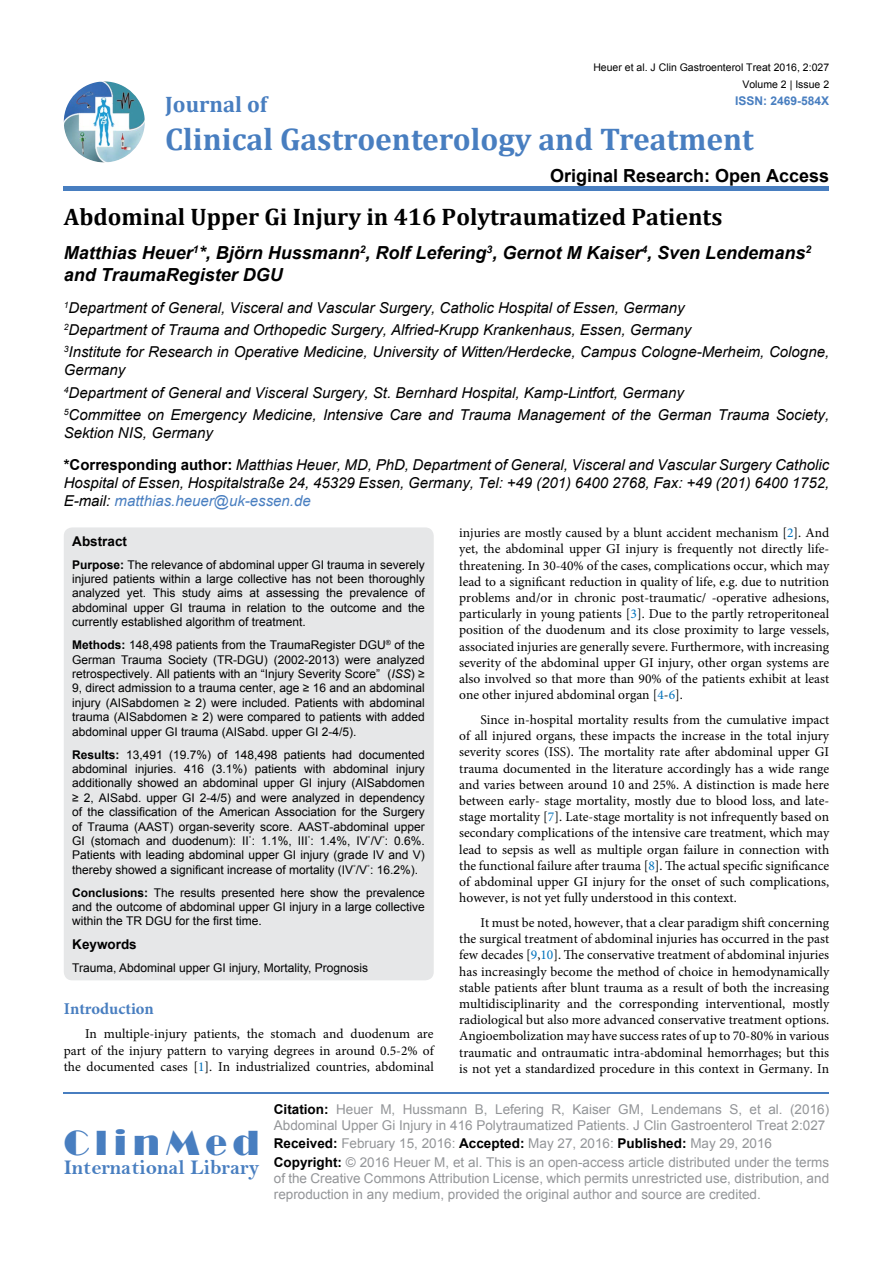
<style>
.page{position:relative;width:893px;height:1263px;background:#fff}
.page>*{position:absolute;margin:0;border:0;box-sizing:border-box;transform-origin:0 0}
.t1{font:36px "Broadway";letter-spacing:.16em;color:#487ec0}
.t2{font:700 31.5px "Cambria";color:#487ec0}
.t3{font:700 24px "Cambria";color:#000}
.t4{font:700 22.5px "Cambria";color:#487ec0}
.t5{font:21px "Bell MT Bold";color:#487ec0}
.t6{font:italic 700 18px/21.6px "Arial";color:#000}
.t7{font:700 18px "Arial";color:#000}
.t8{font:700 16.5px "Minion Pro";color:#487ec0}
.t9{font:italic 15px/22.2px "Arial";color:#000}
.t10{font:13.5px/16.2px "Minion Pro";color:#000;text-align:justify}
.t11{font:13.5px/16.2px "Arial";color:#939598}
.t12{font:700 13.5px "Arial";color:#000}
.t13{font:12px/14.4px "Arial";color:#000;text-align:justify}
.t14{font:700 12px "Arial";color:#487ec0}
.t15{font:10.5px "Arial";color:#000}
.s1{font-weight:700;font-style:normal}
.s2{color:#487ec0}
.s3{color:#0072bc}
.s4{font-weight:700}
.s5{font-style:italic}
.s6{font-weight:700;color:#000}
</style>
<div class="page">
<img style="left:64px;top:81px;width:81px;height:81px;border-radius:41px">
<div style="left:64px;top:186px;width:765px;height:5px;background:#487ec0"></div>
<hr style="left:64px;top:1092px;width:765px;height:2px;background:#487ec0">
<div style="left:64px;top:527px;width:370px;height:453px;background:#e6e7e8;border-radius:9px"></div>
<p class="t15" style="left:593px;top:61px;width:237px">Heuer et al. J Clin Gastroenterol Treat 2016, 2:027</p>
<p class="t14" style="left:735px;top:92px;width:96px">ISSN: 2469-584X</p>
<p class="t15" style="left:742px;top:77px;width:88px">Volume 2 | Issue 2</p>
<h3 class="t4" style="left:165px;top:89px;width:103px">Journal of</h3>
<h2 class="t2" style="left:165px;top:117px;width:590px">Clinical Gastroenterology and Treatment</h2>
<h3 class="t7" style="left:550px;top:163px;width:281px">Original Research: Open Access</h3>
<h3 class="t3" style="left:64px;top:200px;width:660px">Abdominal Upper Gi Injury in 416 Polytraumatized Patients</h3>
<h3 class="t6" style="left:64px;top:243px;width:749px">Matthias Heuer<sup>1</sup>*, Björn Hussmann<sup>2</sup>, Rolf Lefering<sup>3</sup>, Gernot M Kaiser<sup>4</sup>, Sven Lendemans<sup>2 </sup>and TraumaRegister DGU</h3>
<p class="t9" style="left:64px;top:297px;width:767px"><sup>1</sup>Department of General, Visceral and Vascular Surgery, Catholic Hospital of Essen, Germany<br><sup>2</sup>Department of Trauma and Orthopedic Surgery, Alfried-Krupp Krankenhaus, Essen, Germany<br><sup>3</sup>Institute for Research in Operative Medicine, University of Witten/Herdecke, Campus Cologne-Merheim, Cologne,</p>
<p class="t9" style="left:64px;top:359px;width:767px">Germany<br><sup>4</sup>Department of General and Visceral Surgery, St. Bernhard Hospital, Kamp-Lintfort, Germany<br><sup>5</sup>Committee on Emergency Medicine, Intensive Care and Trauma Management of the German Trauma Society,</p>
<p class="t9" style="left:64px;top:417px;width:767px;line-height:32.2px">Sektion NIS, Germany<br><span class="s1">*Corresponding author:</span> Matthias Heuer, MD, PhD, Department of General, Visceral and Vascular Surgery Catholic</p>
<p class="t9" style="left:64px;top:474px;width:767px;line-height:18px">Hospital of Essen, Hospitalstraße 24, 45329 Essen, Germany, Tel: +49 (201) 6400 2768, Fax: +49 (201) 6400 1752,<br>E-mail: <span class="s2">matthias.heuer@uk-essen.de</span></p>
<p class="t10" style="left:459px;top:525px;width:371px">injuries are mostly caused by a blunt accident mechanism [<span class="s3">2</span>]. And yet, the abdominal upper GI injury is frequently not directly life&shy;threatening. In 30-40% of the cases, complications occur, which may lead to a significant reduction in quality of life, e.g. due to nutrition problems and/or in chronic post-traumatic/ -operative adhesions, particularly in young patients [<span class="s3">3</span>]. Due to the partly retroperitoneal position of the duodenum and its close proximity to large vessels, associated injuries are generally severe. Furthermore, with increasing severity of the abdominal upper GI injury, other organ systems are also involved so that more than 90% of the patients exhibit at least one other injured abdominal organ [<span class="s3">4</span>-<span class="s3">6</span>].</p>
<p class="t10" style="left:459px;top:712px;width:371px;text-indent:21px">Since in-hospital mortality results from the cumulative impact of all injured organs, these impacts the increase in the total injury severity scores (ISS). The mortality rate after abdominal upper GI trauma documented in the literature accordingly has a wide range and varies between around 10 and 25%. A distinction is made here between early- stage mortality, mostly due to blood loss, and late&shy;stage mortality [<span class="s3">7</span>]. Late-stage mortality is not infrequently based on secondary complications of the intensive care treatment, which may lead to sepsis as well as multiple organ failure in connection with the functional failure after trauma [<span class="s3">8</span>]. The actual specific significance of abdominal upper GI injury for the onset of such complications, however, is not yet fully understood in this context.</p>
<p class="t10" style="left:459px;top:914px;width:371px;text-indent:21px">It must be noted, however, that a clear paradigm shift concerning the surgical treatment of abdominal injuries has occurred in the past few decades [<span class="s3">9</span>,<span class="s3">10</span>]. The conservative treatment of abdominal injuries has increasingly become the method of choice in hemodynamically stable patients after blunt trauma as a result of both the increasing multidisciplinarity and the corresponding interventional, mostly radiological but also more advanced conservative treatment options.<br>Angioembolization may have success rates of up to 70-80% in various traumatic and ontraumatic intra-abdominal hemorrhages; but this is not yet a standardized procedure in this context in Germany. In</p>
<p class="t12" style="left:72px;top:531px;width:56px">Abstract</p>
<p class="t13" style="left:72px;top:557px;width:354px"><span class="s4">Purpose:</span> The relevance of abdominal upper GI trauma in severely injured patients within a large collective has not been thoroughly analyzed yet. This study aims at assessing the prevalence of abdominal upper GI trauma in relation to the outcome and the currently established algorithm of treatment.</p>
<p class="t13" style="left:72px;top:638px;width:354px"><span class="s4">Methods:</span> 148,498 patients from the TraumaRegister DGU<sup>®</sup> of the German Trauma Society (TR-DGU) (2002-2013) were analyzed retrospectively. All patients with an “Injury Severity Score” (<span class="s5">ISS</span>) ≥ 9, direct admission to a trauma center, age ≥ 16 and an abdominal injury (AISabdomen ≥ 2) were included. Patients with abdominal trauma (AISabdomen ≥ 2) were compared to patients with added abdominal upper GI trauma (AISabd. upper GI 2-4/5).</p>
<p class="t13" style="left:72px;top:747px;width:354px"><span class="s4">Results:</span> 13,491 (19.7%) of 148,498 patients had documented abdominal injuries. 416 (3.1%) patients with abdominal injury additionally showed an abdominal upper GI injury (AISabdomen ≥ 2, AISabd. upper GI 2-4/5) and were analyzed in dependency of the classification of the American Association for the Surgery of Trauma (AAST) organ-severity score. AAST-abdominal upper GI (stomach and duodenum): II<sup>°</sup>: 1.1%, III<sup>°</sup>: 1.4%, IV<sup>°</sup>/V<sup>°</sup>: 0.6%.<br>Patients with leading abdominal upper GI injury (grade IV and V) thereby showed a significant increase of mortality (IV<sup>°</sup>/V<sup>°</sup>: 16.2%).</p>
<p class="t13" style="left:72px;top:885px;width:354px"><span class="s4">Conclusions:</span> The results presented here show the prevalence and the outcome of abdominal upper GI injury in a large collective within the TR DGU for the first time.</p>
<p class="t12" style="left:72px;top:935px;width:66px">Keywords</p>
<p class="t13" style="left:72px;top:960px;width:297px">Trauma, Abdominal upper GI injury, Mortality, Prognosis</p>
<p class="t8" style="left:64px;top:997px;width:92px">Introduction</p>
<p class="t10" style="left:64px;top:1026px;width:371px;text-indent:21px">In multiple-injury patients, the stomach and duodenum are part of the injury pattern to varying degrees in around 0.5-2% of the documented cases [<span class="s3">1</span>]. In industrialized countries, abdominal</p>
<h1 class="t1" style="left:64px;top:1122px;width:197px">ClinMed</h1>
<h3 class="t5" style="left:64px;top:1155px;width:197px">International Library</h3>
<p class="t11" style="left:274px;top:1101px;width:557px"><span class="s6">Citation:</span> Heuer M, Hussmann B, Lefering R, Kaiser GM, Lendemans S, et al. (2016)<br>Abdominal Upper Gi Injury in 416 Polytraumatized Patients. J Clin Gastroenterol Treat 2:027</p>
<p class="t11" style="left:274px;top:1134px;width:557px;line-height:18.3px"><span class="s6">Received:</span> February 15, 2016: <span class="s6">Accepted:</span> May 27, 2016: <span class="s6">Published:</span> May 29, 2016<br><span class="s6">Copyright:</span> © 2016 Heuer M, et al. This is an open-access article distributed under the terms</p>
<p class="t11" style="left:274px;top:1170px;width:557px">of the Creative Commons Attribution License, which permits unrestricted use, distribution, and reproduction in any medium, provided the original author and source are credited.</p>
</div>
